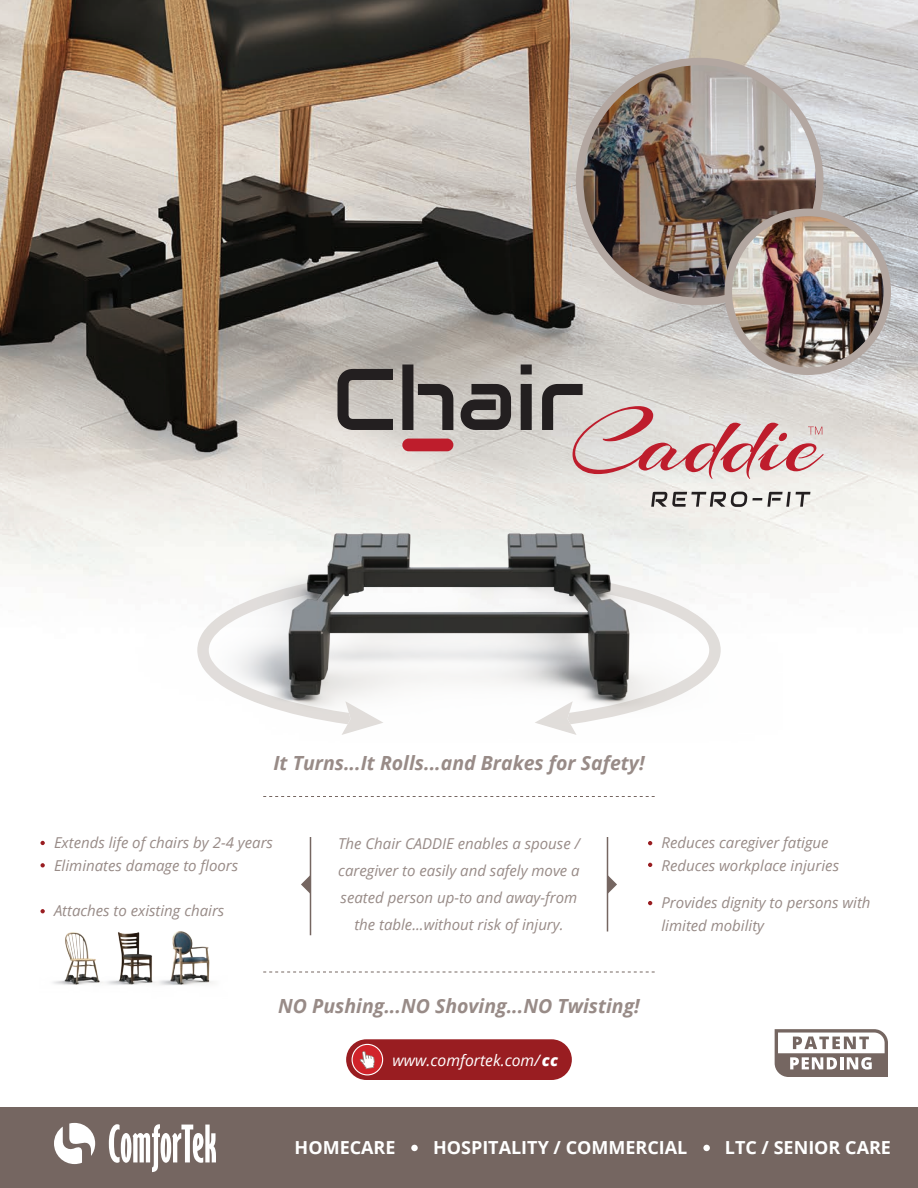
<style>
.page{position:relative;width:918px;height:1188px;background:#fff}
.page>*{position:absolute;margin:0;border:0;box-sizing:border-box;transform-origin:0 0}
.t1{font:italic 700 19.5px "Open Sans";color:#988b87}
.t2{font:700 18px "Open Sans";color:#fff}
.t3{font:italic 15.75px "Open Sans";color:#fff}
.t4{font:italic 15px/22.5px "Open Sans";color:#988b87}
.s1{font-weight:800}
</style>
<div class="page">
<img style="left:0;top:0;width:918px;height:579px">
<div style="left:0;top:1107px;width:918px;height:81px;background:#756661"></div>
<svg style="left:109px;top:1124px;width:107px;height:48px"></svg>
<svg style="left:54px;top:1123px;width:41px;height:41px"></svg>
<div style="left:411px;top:1145px;width:7px;height:6px;background:#fff;border-radius:50%"></div>
<div style="left:703px;top:1145px;width:7px;height:6px;background:#fff;border-radius:50%"></div>
<svg style="left:648px;top:841px;width:4px;height:4px"></svg>
<svg style="left:41px;top:841px;width:4px;height:4px"></svg>
<svg style="left:41px;top:909px;width:4px;height:4px"></svg>
<svg style="left:648px;top:863px;width:4px;height:4px"></svg>
<svg style="left:41px;top:863px;width:4px;height:4px"></svg>
<svg style="left:648px;top:901px;width:4px;height:4px"></svg>
<svg style="left:263px;top:796px;width:392px;height:1px"></svg>
<img style="left:120px;top:932px;width:27px;height:53px">
<img style="left:147px;top:931px;width:66px;height:54px">
<img style="left:53px;top:932px;width:67px;height:53px">
<hr style="left:310px;top:837px;width:1px;height:98px;background:#756661">
<hr style="left:607px;top:837px;width:1px;height:95px;background:#756661">
<svg style="left:608px;top:875px;width:9px;height:19px"></svg>
<svg style="left:301px;top:875px;width:9px;height:19px"></svg>
<svg style="left:263px;top:972px;width:392px;height:1px"></svg>
<svg style="left:651px;top:492px;width:159px;height:15px"></svg>
<svg style="left:337px;top:369px;width:56px;height:61px;background:#7d7875"></svg>
<svg style="left:402px;top:364px;width:51px;height:66px;background:#807c79"></svg>
<svg style="left:461px;top:384px;width:50px;height:46px;background:#5c5957"></svg>
<svg style="left:521px;top:364px;width:11px;height:66px"></svg>
<div style="left:402px;top:439px;width:51px;height:12px;background:#be1d2c;border-radius:6px"></div>
<svg style="left:542px;top:384px;width:281px;height:95px;background:#d5bfbd"></svg>
<img style="left:135px;top:506px;width:648px;height:229px">
<div style="left:346px;top:1039px;width:226px;height:41px;background:#991d21;border-radius:20px"></div>
<div style="left:352px;top:1044px;width:31px;height:31px;background:#d1232a;border-radius:50%"></div>
<div style="left:352px;top:1044px;width:31px;height:31px;border:1px solid #fff;border-radius:50%"></div>
<svg style="left:360px;top:1051px;width:15px;height:18px"></svg>
<img style="left:580px;top:62px;width:240px;height:240px;border-radius:120px">
<div style="left:576px;top:58px;width:248px;height:247px;border:8px solid #b3a7a1;border-radius:50%"></div>
<img style="left:730px;top:212px;width:157px;height:159px">
<div style="left:725px;top:209px;width:166px;height:166px;border:8px solid #b3a7a1;border-radius:50%"></div>
<svg style="left:775px;top:1029px;width:113px;height:48px"></svg>
<h1 class="t1" style="left:273px;top:749px;width:373px">It Turns...It Rolls...and Brakes for Safety!</h1>
<p class="t4" style="left:54px;top:831px;width:221px">Extends life of chairs by 2-4 years<br>Eliminates damage to floors</p>
<p class="t4" style="left:54px;top:899px;width:172px">Attaches to existing chairs</p>
<p class="t4" style="left:338px;top:830px;width:243px;line-height:27px;text-align:center">The Chair CADDIE enables a spouse / caregiver to easily and safely move a seated person up-to and away-from the table...without risk of injury.</p>
<p class="t4" style="left:662px;top:831px;width:179px">Reduces caregiver fatigue<br>Reduces workplace injuries</p>
<p class="t4" style="left:662px;top:891px;width:211px">Provides dignity to persons with limited mobility</p>
<h1 class="t1" style="left:278px;top:992px;width:363px">NO Pushing...NO Shoving...NO Twisting!</h1>
<p class="t3" style="left:393px;top:1049px;width:167px">www.comfortek.com/<span class="s1">cc</span></p>
<p class="t2" style="left:295px;top:1135px;width:100px">HOMECARE</p>
<p class="t2" style="left:433px;top:1135px;width:256px">HOSPITALITY / COMMERCIAL</p>
<p class="t2" style="left:725px;top:1135px;width:133px">LTC / SENIOR CAR</p>
<p class="t2" style="left:881px;top:1135px;width:12px">E</p>
</div>
